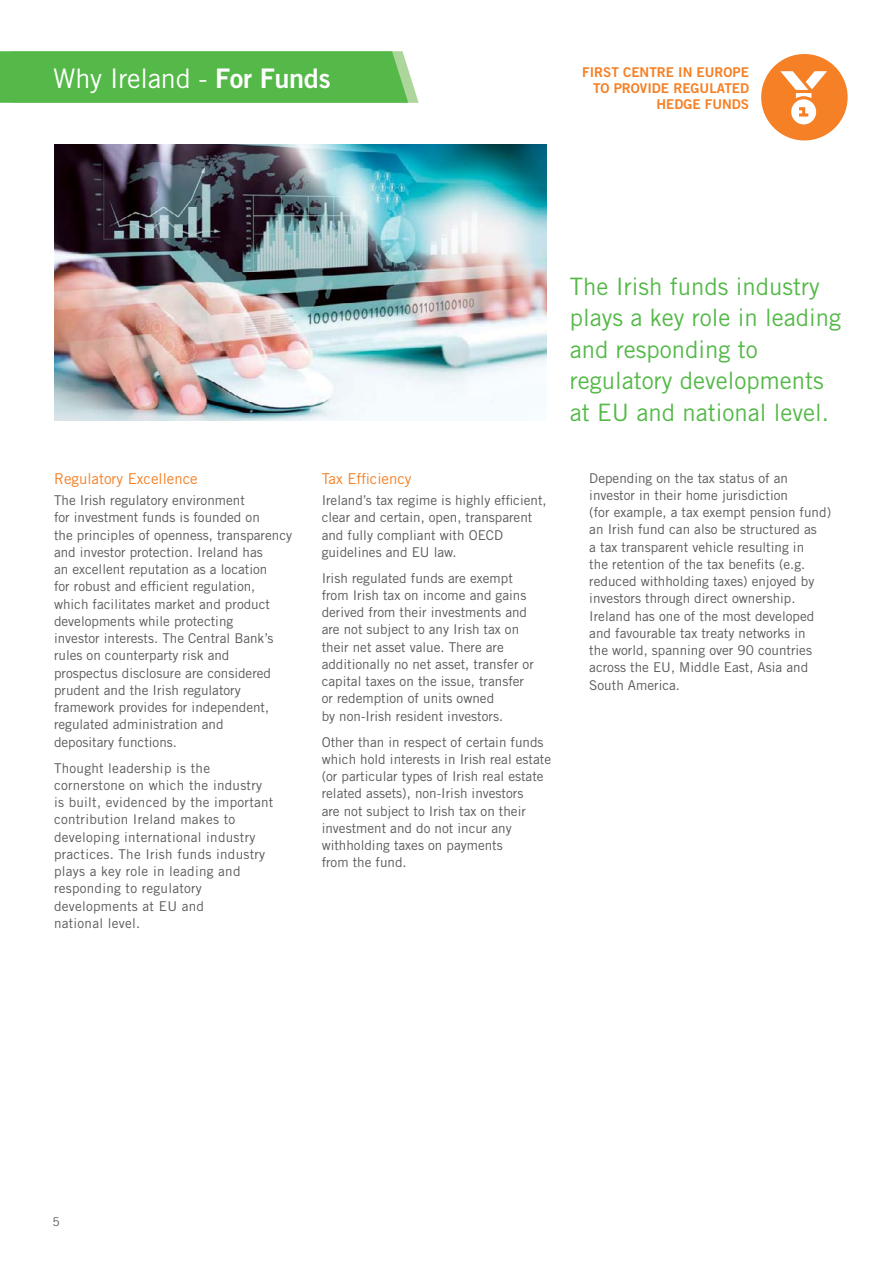
<style>
.page{position:relative;width:893px;height:1263px;background:#fff}
.page>*{position:absolute;margin:0;border:0;box-sizing:border-box;transform-origin:0 0}
.t1{font:27px "Trade Gothic";letter-spacing:-.01em;color:#fff}
.t2{font:24px/31.5px "Trade Gothic";color:#54b948}
.t3{font:15px "Trade Gothic";color:#f58025}
.t4{font:13.5px/17.2px "Trade Gothic";color:#58595b}
.t5{font:13.5px/17.2px "Trade Gothic";letter-spacing:.02em;color:#58595b}
.t6{font:13.5px/16.2px "Trade Gothic Bold Two";color:#f58025;text-align:right}
.t7{font:12px "Trade Gothic";color:#58595b}
.s1{font-family:"Trade Gothic Bold Two"}
</style>
<div class="page">
<svg style="left:0;top:51px;width:419px;height:52px;background:#5abb4e"></svg>
<img style="left:54px;top:145px;width:492px;height:276px">
<div style="left:761px;top:54px;width:87px;height:86px;background:#f58025;border-radius:50%"></div>
<svg style="left:780px;top:71px;width:47px;height:53px"></svg>
<h1 class="t1" style="left:53px;top:62px;width:279px">Why Ireland - <span class="s1">For Funds</span></h1>
<p class="t6" style="left:582px;top:64px;width:168px">FIRST CENTRE IN EUROPE<br>TO PROVIDE REGULATED<br>HEDGE FUNDS</p>
<p class="t3" style="left:54px;top:469px;width:145px">Regulatory Excellence</p>
<p class="t4" style="left:54px;top:492px;width:240px">The Irish regulatory environment<br>for investment funds is founded on<br>the principles of openness, transparency and investor protection. Ireland has<br>an excellent reputation as a location<br>for robust and efficient regulation, which facilitates market and product developments while protecting<br>investor interests. The Central Bank’s rules on counterparty risk and prospectus disclosure are considered prudent and the Irish regulatory framework provides for independent, regulated administration and<br>depositary functions.</p>
<p class="t5" style="left:54px;top:759px;width:221px">Thought leadership is the cornerstone on which the industry is built, evidenced by the important contribution Ireland makes to developing international industry practices. The Irish funds industry plays a key role in leading and responding to regulatory developments at EU and<br>national level.</p>
<h2 class="t2" style="left:570px;top:270px;width:273px">The Irish funds industry plays a key role in leading and responding to regulatory developments at EU and national level.</h2>
<p class="t3" style="left:322px;top:469px;width:91px">Tax Efficiency</p>
<p class="t4" style="left:322px;top:492px;width:226px">Ireland’s tax regime is highly efficient, clear and certain, open, transparent and fully compliant with OECD guidelines and EU law.</p>
<p class="t4" style="left:322px;top:569px;width:214px">Irish regulated funds are exempt from Irish tax on income and gains derived from their investments and are not subject to any Irish tax on their net asset value. There are additionally no net asset, transfer or capital taxes on the issue, transfer or redemption of units owned<br>by non-Irish resident investors.</p>
<p class="t4" style="left:322px;top:733px;width:231px">Other than in respect of certain funds which hold interests in Irish real estate (or particular types of Irish real estate related assets), non-Irish investors<br>are not subject to Irish tax on their investment and do not incur any withholding taxes on payments<br>from the fund.</p>
<p class="t4" style="left:589px;top:469px;width:243px">Depending on the tax status of an investor in their home jurisdiction<br>(for example, a tax exempt pension fund) an Irish fund can also be structured as<br>a tax transparent vehicle resulting in<br>the retention of the tax benefits (e.g. reduced withholding taxes) enjoyed by investors through direct ownership.<br>Ireland has one of the most developed and favourable tax treaty networks in<br>the world, spanning over 90 countries across the EU, Middle East, Asia and South America.</p>
<p class="t7" style="left:52px;top:1214px;width:9px">5</p>
</div>
